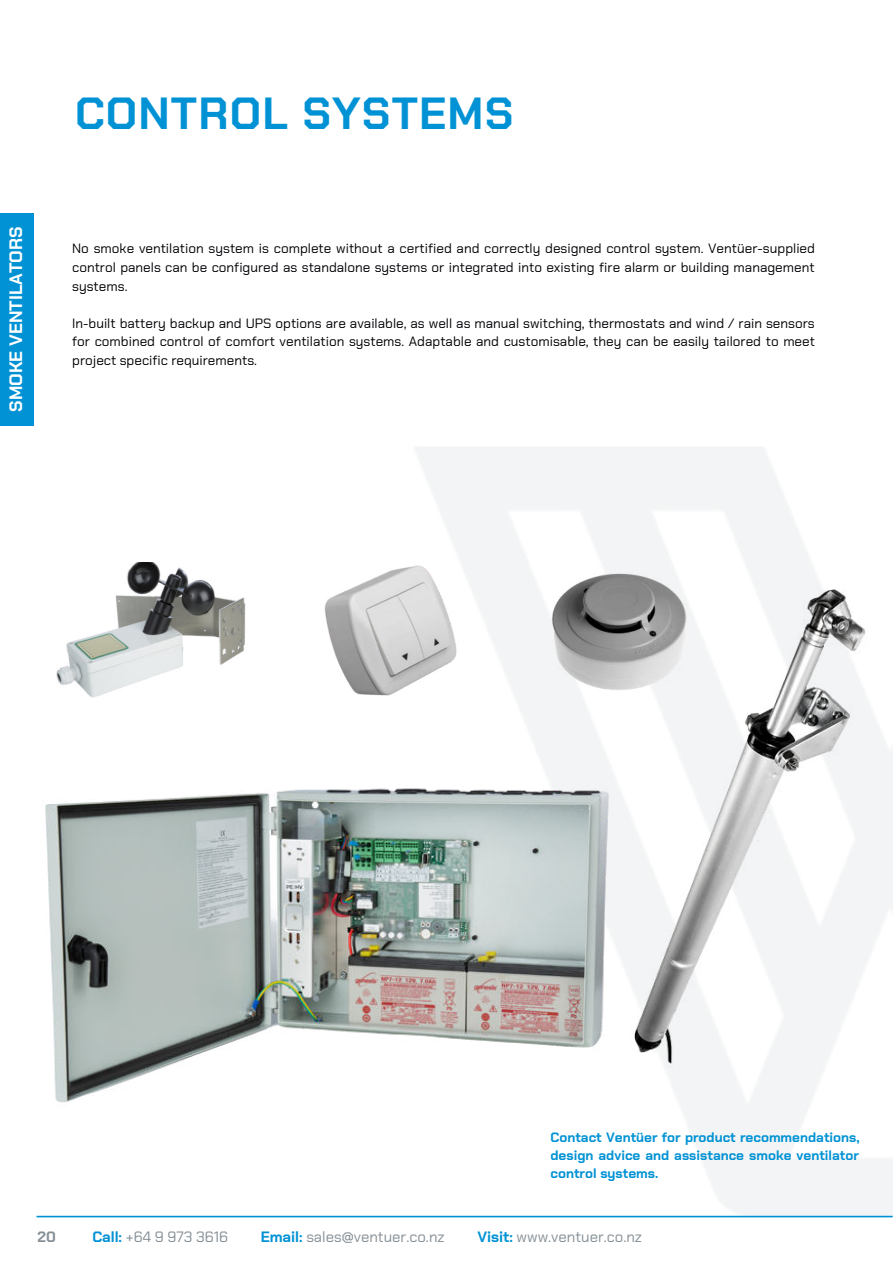
<style>
.page{position:relative;width:893px;height:1264px;background:#fff}
.page>*{position:absolute;margin:0;border:0;box-sizing:border-box;transform-origin:0 0}
.t1{font:700 45px "Chakra Petch";letter-spacing:.025em;color:#0092d4}
.t2{font:700 18px "Chakra Petch";color:#fff}
.t3{font:15px "Chakra Petch";color:#858f96}
.t4{font:700 15px "Chakra Petch";color:#858f96}
.t5{font:13.5px/18.6px "Chakra Petch";color:#000005;text-align:justify}
.t6{font:700 13.5px/18px "Chakra Petch";color:#0092d4;text-align:justify}
.s1{font-weight:700;color:#0092d4}
</style>
<div class="page">
<svg style="left:36px;top:1215px;width:856px;height:2px"></svg>
<div style="left:0;top:213px;width:33px;height:212px;background:#0092d4"></div>
<img style="left:45px;top:763px;width:534px;height:340px">
<img style="left:579px;top:562px;width:313px;height:519px">
<img style="left:56px;top:562px;width:190px;height:136px">
<img style="left:324px;top:562px;width:140px;height:134px">
<img style="left:540px;top:571px;width:157px;height:125px">
<h2 class="t2" style="left:5px;top:412px;width:186px;rotate:-90deg">SMOKE VENTILATORS</h2>
<h1 class="t1" style="left:75px;top:87px;width:440px">CONTROL SYSTEMS</h1>
<p class="t5" style="left:72px;top:239px;width:744px">No smoke ventilation system is complete without a certified and correctly designed control system. Ventüer-supplied control panels can be configured as standalone systems or integrated into existing fire alarm or building management systems.</p>
<p class="t5" style="left:72px;top:314px;width:744px">In-built battery backup and UPS options are available, as well as manual switching, thermostats and wind / rain sensors for combined control of comfort ventilation systems. Adaptable and customisable, they can be easily tailored to meet project specific requirements.</p>
<p class="t6" style="left:550px;top:1128px;width:310px">Contact Ventüer for product recommendations, design advice and assistance smoke ventilator control systems.</p>
<p class="t4" style="left:38px;top:1227px;width:20px">20</p>
<p class="t3" style="left:92px;top:1227px;width:137px"><span class="s1">Call:</span> +64 9 973 3616</p>
<p class="t3" style="left:261px;top:1227px;width:185px"><span class="s1">Email:</span> sales@ventuer.co.nz</p>
<p class="t3" style="left:477px;top:1227px;width:166px"><span class="s1">Visit:</span> www.ventuer.co.nz</p>
</div>
